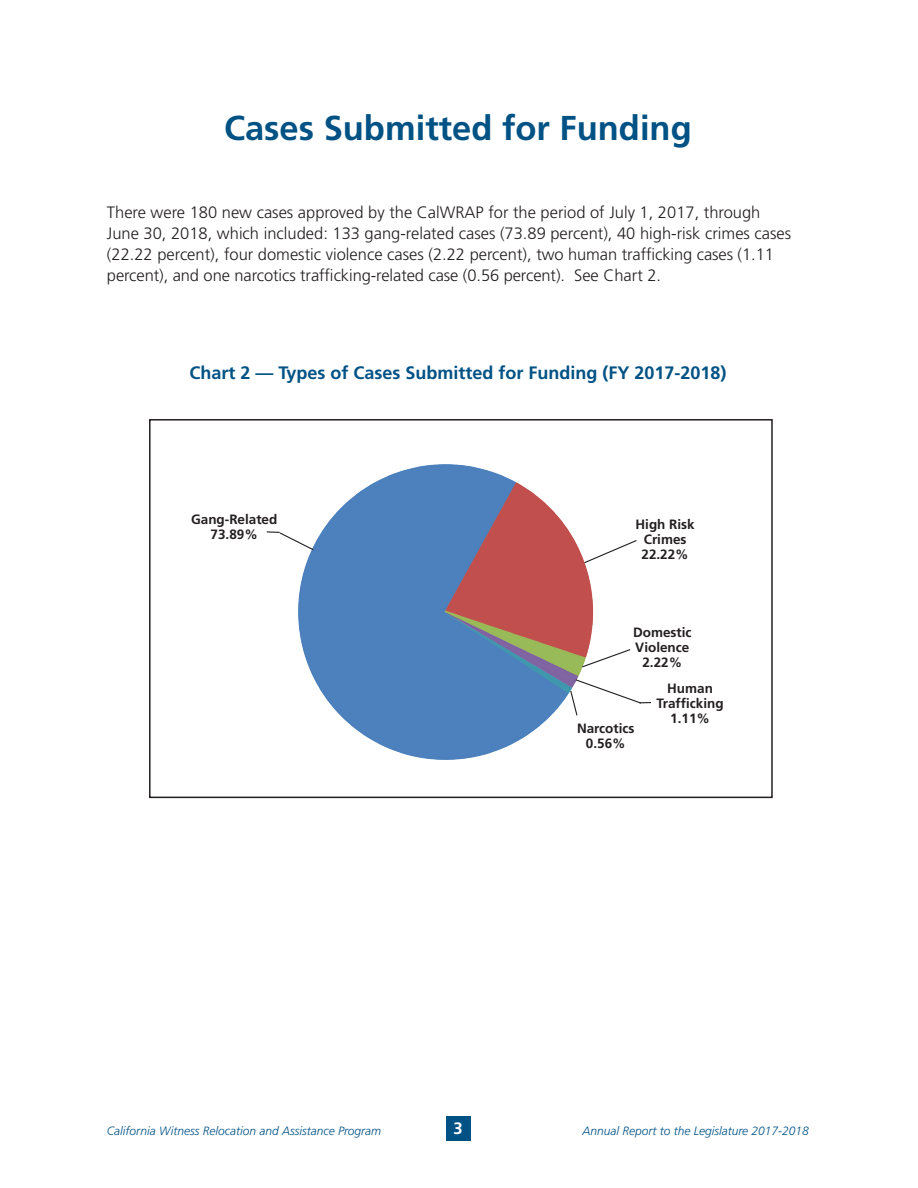
<style>
.page{position:relative;width:918px;height:1188px;background:#fff}
.page>*{position:absolute;margin:0;border:0;box-sizing:border-box;transform-origin:0 0}
.t1{font:700 34.5px "Frutiger";color:#005285}
.t2{font:700 18px "Frutiger";color:#005285}
.t3{font:300 16.5px/21px "Frutiger";color:#231f20}
.t4{font:700 16.5px "Frutiger";color:#fff}
.t5{font:700 13.5px/15px "Frutiger";color:#231f20;text-align:center}
.t6{font:italic 300 12px "Frutiger";color:#005285}
</style>
<div class="page">
<div style="left:446px;top:1117px;width:24px;height:24px;background:#005285"></div>
<img style="left:298px;top:464px;width:296px;height:296px">
<div style="left:149px;top:419px;width:624px;height:379px;border:2px solid #231f20"></div>
<svg style="left:266px;top:531px;width:49px;height:20px"></svg>
<div style="left:211px;top:497px;width:88px;height:26px;background:#fff"></div>
<svg style="left:583px;top:539px;width:54px;height:25px"></svg>
<svg style="left:569px;top:643px;width:82px;height:74px"></svg>
<h2 class="t1" style="left:224px;top:107px;width:469px">Cases Submitted for Funding</h2>
<p class="t3" style="left:107px;top:202px;width:686px">There were 180 new cases approved by the CalWRAP for the period of July 1, 2017, through June 30, 2018, which included: 133 gang-related cases (73. 89 percent), 40 high-risk crimes cases (22. 22 percent), four domestic violence cases (2. 22 percent), two human trafficking cases (1. 11 percent), and one narcotics trafficking-related case (0. 56 percent). See Chart 2.</p>
<h3 class="t2" style="left:189px;top:362px;width:539px">Chart 2 — Types of Cases Submitted for Funding (FY 2017-2018)</h3>
<p class="t5" style="left:191px;top:511px;width:88px">Gang-Related</p>
<p class="t5" style="left:211px;top:526px;width:49px">73.89%</p>
<p class="t5" style="left:636px;top:517px;width:61px">High Risk</p>
<p class="t5" style="left:644px;top:532px;width:44px">Crimes</p>
<p class="t5" style="left:642px;top:547px;width:49px">22.22%</p>
<p class="t5" style="left:633px;top:625px;width:60px">Domestic</p>
<p class="t5" style="left:635px;top:640px;width:56px">Violence</p>
<p class="t5" style="left:642px;top:655px;width:41px">2.22%</p>
<p class="t5" style="left:657px;top:681px;width:69px">Human<br>Trafficking</p>
<p class="t5" style="left:670px;top:711px;width:41px">1.11%</p>
<p class="t5" style="left:577px;top:721px;width:59px">Narcotics</p>
<p class="t5" style="left:586px;top:736px;width:41px">0.56%</p>
<p class="t4" style="left:454px;top:1119px;width:11px">3</p>
<p class="t6" style="left:107px;top:1124px;width:276px">California Witness Relocation and Assistance Program</p>
<p class="t6" style="left:582px;top:1124px;width:228px">Annual Report to the Legislature 2017-2018</p>
</div>
